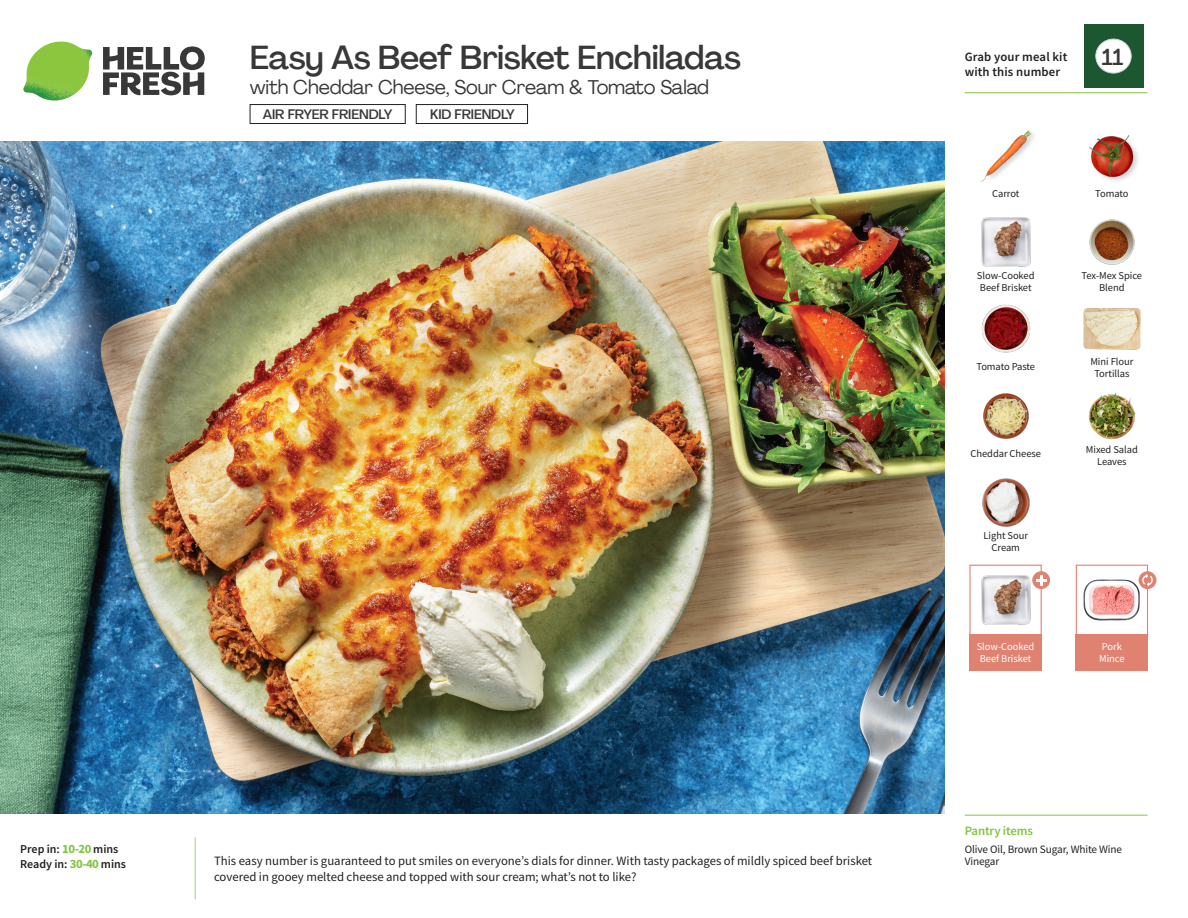
<style>
.page{position:relative;width:1188px;height:918px;background:#fff}
.page>*{position:absolute;margin:0;border:0;box-sizing:border-box;transform-origin:0 0}
._15_Titel_UK{font:500 33px "Agrandir";letter-spacing:-.015em;color:#383839}
._002_Label_Nr{font:500 22.8px "Agrandir";color:#383839;scale:.94 1}
._15_Titel_UK-2{font:19.5px "Agrandir";letter-spacing:-.01em;color:#383839}
.t1{font:500 13.5px "Agrandir";letter-spacing:-.01em;color:#383839}
.Step_6_Text_AU{font:12.75px/16.5px "Source Sans Pro";color:#231f20}
.t2{font:600 12.75px/15px "Source Sans Pro";letter-spacing:.01em;color:#231f20}
._04_Headers_Front{font:600 12.75px "Source Sans Pro";letter-spacing:-.01em;color:#81c340}
._04_Intro{font:600 12px "Source Sans Pro";color:#231f20}
._05_Pantry{font:11.25px/12px "Source Sans Pro";letter-spacing:-.01em;color:#231f20}
._18_FRONT_ingredients{font:10.5px/12px "Source Sans Pro";letter-spacing:-.005em;color:#231f20;text-align:center}
._18_FRONT_ingredients-2{font:10.5px/12px "Source Sans Pro";letter-spacing:-.005em;color:#fff}
.s1{font-weight:700;font-size:12.75px;color:#81c340}
</style>
<div class="page">
<svg style="left:103px;top:46px;width:102px;height:49px"></svg>
<img style="left:23px;top:42px;width:69px;height:59px">
<img style="left:0;top:142px;width:945px;height:672px">
<div style="left:1076px;top:565px;width:72px;height:72px;border:1px solid #df8272"></div>
<div style="left:1076px;top:635px;width:72px;height:36px;background:#df8272"></div>
<div style="left:969px;top:635px;width:73px;height:36px;background:#df8272"></div>
<img style="left:1084px;top:578px;width:55px;height:43px">
<div style="left:969px;top:565px;width:73px;height:72px;border:1px solid #df8272"></div>
<img style="left:981px;top:575px;width:50px;height:50px">
<svg style="left:1032px;top:571px;width:18px;height:18px"></svg>
<svg style="left:1036px;top:575px;width:10px;height:10px"></svg>
<div style="left:1139px;top:571px;width:17px;height:18px;background:#df8272;border-radius:50%"></div>
<svg style="left:1142px;top:574px;width:11px;height:13px"></svg>
<div style="left:416px;top:104px;width:112px;height:20px;border:1px solid #231f20"></div>
<div style="left:250px;top:104px;width:155px;height:20px;border:1px solid #231f20"></div>
<img style="left:1083px;top:308px;width:58px;height:42px">
<img style="left:1088px;top:392px;width:48px;height:48px">
<img style="left:983px;top:393px;width:46px;height:46px">
<img style="left:982px;top:478px;width:48px;height:49px">
<img style="left:981px;top:304px;width:50px;height:49px">
<img style="left:981px;top:217px;width:50px;height:50px">
<img style="left:1089px;top:219px;width:46px;height:46px">
<img style="left:980px;top:130px;width:54px;height:52px">
<img style="left:1089px;top:135px;width:49px;height:46px">
<hr style="left:965px;top:815px;width:183px;height:1px;background:#81c340">
<hr style="left:965px;top:92px;width:183px;height:1px;background:#81c340">
<div style="left:1084px;top:24px;width:59px;height:64px;background:#1d5732"></div>
<div style="left:1096px;top:39px;width:35px;height:34px;background:#fff;border-radius:50%"></div>
<div style="left:1096px;top:39px;width:35px;height:34px;border:1px solid #d1d2d4;border-radius:50%"></div>
<p class="_15_Titel_UK" style="left:250px;top:37px;width:493px">Easy As Beef Brisket Enchiladas</p>
<p class="_15_Titel_UK-2" style="left:250px;top:75px;width:461px">with Cheddar Cheese, Sour Cream &amp; Tomato Salad</p>
<p class="t1" style="left:263px;top:106px;width:131px">AIR FRYER FRIENDLY</p>
<p class="t1" style="left:430px;top:106px;width:86px">KID FRIENDLY</p>
<p class="_04_Intro" style="left:20px;top:841px;width:100px">Prep in: <span class="s1">10-20</span> mins</p>
<p class="_04_Intro" style="left:20px;top:856px;width:107px">Ready in: <span class="s1">30-40</span> mins</p>
<p class="Step_6_Text_AU" style="left:214px;top:852px;width:660px">This easy number is guaranteed to put smiles on everyone’s dials for dinner. With tasty packages of mildly spiced beef brisket covered in gooey melted cheese and topped with sour cream; what’s not to like?</p>
<p class="t2" style="left:965px;top:49px;width:104px">Grab your meal kit with this number</p>
<p class="_002_Label_Nr" style="left:1102px;top:43px;width:24px">11</p>
<p class="_18_FRONT_ingredients" style="left:992px;top:188px;width:29px">Carrot</p>
<p class="_18_FRONT_ingredients" style="left:1095px;top:188px;width:35px">Tomato</p>
<p class="_18_FRONT_ingredients" style="left:977px;top:269px;width:59px;text-align:left">Slow-Cooked<br>Beef Brisket</p>
<p class="_18_FRONT_ingredients" style="left:1082px;top:269px;width:62px">Tex-Mex Spice<br>Blend</p>
<p class="_18_FRONT_ingredients" style="left:976px;top:360px;width:60px">Tomato Paste</p>
<p class="_18_FRONT_ingredients" style="left:1090px;top:356px;width:45px">Mini Flour<br>Tortillas</p>
<p class="_18_FRONT_ingredients" style="left:970px;top:448px;width:72px">Cheddar Cheese</p>
<p class="_18_FRONT_ingredients" style="left:1086px;top:443px;width:53px">Mixed Salad<br>Leaves</p>
<p class="_18_FRONT_ingredients" style="left:984px;top:530px;width:46px">Light Sour<br>Cream</p>
<p class="_18_FRONT_ingredients-2" style="left:977px;top:641px;width:59px">Slow-Cooked<br>Beef Brisket</p>
<p class="_18_FRONT_ingredients-2" style="left:1099px;top:641px;width:27px">Pork<br>Mince</p>
<p class="_04_Headers_Front" style="left:965px;top:822px;width:70px">Pantry items</p>
<p class="_05_Pantry" style="left:965px;top:843px;width:159px">Olive Oil, Brown Sugar, White Wine<br>Vinegar</p>
</div>
